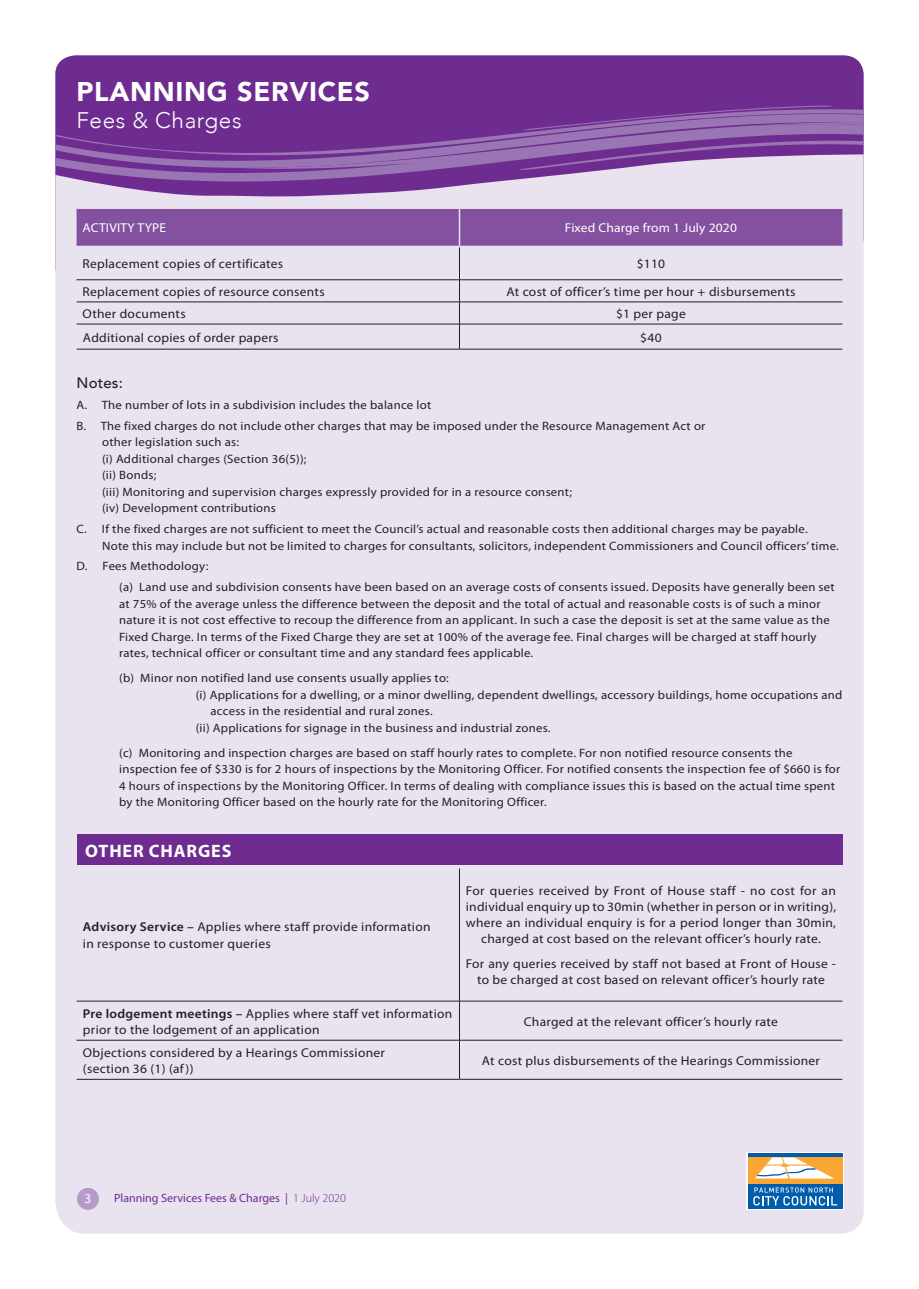
<style>
.page{position:relative;width:919px;height:1289px;background:#fff}
.page>*{position:absolute;margin:0;border:0;box-sizing:border-box;transform-origin:0 0}
.t1{font:900 27px "Avenir";letter-spacing:.025em;color:#fff}
.t2{font:300 22.5px "Avenir";letter-spacing:.025em;color:#fff}
.t3{font:700 18px "Myriad Pro";letter-spacing:.05em;color:#fff}
.t4{font:500 15px "Avenir LT Std";letter-spacing:.01em;color:#231f20}
.t5{font:13.5px "Myriad Pro";color:#fff}
.t6{font:12.9px/16.2px "Myriad Pro";letter-spacing:.02em;color:#231f20;scale:1.05 1}
.t7{font:12.9px "Myriad Pro";letter-spacing:.01em;color:#fff;scale:1.05 1}
.t8{font:12.15px/16.5px "Myriad Pro";letter-spacing:.02em;color:#231f20;scale:1.05 1}
.t9{font:12px "Myriad Pro";color:#6e2c91}
.s1{font-weight:600}
.s2{font-weight:300}
</style>
<div class="page">
<div style="left:55px;top:55px;width:809px;height:235px;background:#6e2c91"></div>
<svg style="left:55px;top:106px;width:808px;height:18px;background:#763997"></svg>
<svg style="left:55px;top:124px;width:808px;height:30px;background:#7d459c"></svg>
<div style="left:55px;top:154px;width:808px;height:1079px;background:#e9e2ef"></div>
<div style="left:77px;top:1187px;width:22px;height:22px;background:#b69bc9;border-radius:50%"></div>
<svg style="left:746px;top:1151px;width:97px;height:58px"></svg>
<div style="left:747px;top:1152px;width:95px;height:56px;background:linear-gradient(to right,#015dab,#015dab)"></div>
<div style="left:747px;top:1152px;width:95px;height:5px;background:#015dab"></div>
<div style="left:747px;top:1157px;width:95px;height:26px;background:#faa633"></div>
<svg style="left:753px;top:1187px;width:84px;height:18px;background:#4186c0"></svg>
<svg style="left:755px;top:1157px;width:78px;height:21px"></svg>
<div style="left:77px;top:834px;width:765px;height:31px;background:#6e2c91"></div>
<div style="left:77px;top:209px;width:765px;height:37px;background:#8351a0"></div>
<hr style="left:77px;top:279px;width:382px;height:1px;background:#231f20">
<hr style="left:459px;top:279px;width:383px;height:1px;background:#231f20">
<hr style="left:77px;top:302px;width:382px;height:1px;background:#231f20">
<hr style="left:459px;top:302px;width:383px;height:1px;background:#231f20">
<hr style="left:77px;top:324px;width:382px;height:1px;background:#231f20">
<hr style="left:459px;top:324px;width:383px;height:1px;background:#231f20">
<hr style="left:77px;top:349px;width:382px;height:1px;background:#231f20">
<hr style="left:459px;top:349px;width:383px;height:1px;background:#231f20">
<hr style="left:459px;top:247px;width:1px;height:32px;background:#231f20">
<svg style="left:459px;top:280px;width:1px;height:69px"></svg>
<hr style="left:77px;top:207px;width:382px;height:2px;background:#e9e2ef">
<hr style="left:459px;top:207px;width:383px;height:2px;background:#e9e2ef">
<hr style="left:458px;top:209px;width:2px;height:37px;background:#e9e2ef">
<hr style="left:77px;top:246px;width:382px;height:1px;background:#e9e2ef">
<hr style="left:459px;top:246px;width:383px;height:1px;background:#e9e2ef">
<hr style="left:77px;top:1000px;width:382px;height:1px;background:#231f20">
<hr style="left:459px;top:1000px;width:383px;height:1px;background:#231f20">
<hr style="left:77px;top:1039px;width:382px;height:1px;background:#231f20">
<hr style="left:459px;top:1039px;width:383px;height:1px;background:#231f20">
<hr style="left:77px;top:1079px;width:382px;height:1px;background:#231f20">
<hr style="left:459px;top:1079px;width:383px;height:1px;background:#231f20">
<hr style="left:459px;top:868px;width:1px;height:132px;background:#231f20">
<hr style="left:459px;top:1001px;width:1px;height:39px;background:#231f20">
<hr style="left:459px;top:1040px;width:1px;height:39px;background:#231f20">
<hr style="left:77px;top:866px;width:382px;height:2px;background:#e9e2ef">
<hr style="left:459px;top:866px;width:383px;height:2px;background:#e9e2ef">
<h1 class="t1" style="left:77px;top:69px;width:295px">PLANNING SERVICES</h1>
<h2 class="t2" style="left:77px;top:107px;width:166px">Fees &amp; Charges</h2>
<p class="t7" style="left:83px;top:220px;width:81px">ACTIVITY TYPE</p>
<p class="t7" style="left:565px;top:220px;width:165px">Fixed Charge from 1 July 2020</p>
<p class="t6" style="left:83px;top:255px;width:192px">Replacement copies of certificates</p>
<p class="t6" style="left:636px;top:255px;width:29px">$110</p>
<p class="t6" style="left:83px;top:283px;width:232px">Replacement copies of resource consents</p>
<p class="t6" style="left:506px;top:283px;width:277px">At cost of officer’s time per hour + disbursements</p>
<p class="t6" style="left:83px;top:305px;width:100px">Other documents</p>
<p class="t6" style="left:616px;top:305px;width:68px">$1 per page</p>
<p class="t6" style="left:83px;top:329px;width:188px">Additional copies of order papers</p>
<p class="t6" style="left:640px;top:329px;width:22px">$40</p>
<p class="t4" style="left:77px;top:374px;width:48px">Notes:</p>
<p class="t8" style="left:77px;top:394px;width:600px;line-height:20.7px">A. The number of lots in a subdivision includes the balance lot<br>B. The fixed charges do not include other charges that may be imposed under the Resource Management Act or</p>
<p class="t8" style="left:102px;top:434px;width:449px">other legislation such as:<br>(i) Additional charges (Section 36(5));<br>(ii) Bonds;<br>(iii) Monitoring and supervision charges expressly provided for in a resource consent; (iv) Development contributions</p>
<p class="t8" style="left:102px;top:520px;width:703px;text-indent:-26px">C. If the fixed charges are not sufficient to meet the Council’s actual and reasonable costs then additional charges may be payable.<br>Note this may include but not be limited to charges for consultants, solicitors, independent Commissioners and Council officers’ time.</p>
<p class="t8" style="left:119px;top:556px;width:683px;line-height:20.7px;text-indent:-43px">D. Fees Methodology:<br>(a) Land use and subdivision consents have been based on an average costs of consents issued. Deposits have generally been set</p>
<p class="t8" style="left:119px;top:595px;width:678px">at 75% of the average unless the difference between the deposit and the total of actual and reasonable costs is of such a minor nature it is not cost effective to recoup the difference from an applicant. In such a case the deposit is set at the same value as the Fixed Charge. In terms of the Fixed Charge they are set at 100% of the average fee. Final charges will be charged at staff hourly rates, technical officer or consultant time and any standard fees applicable.</p>
<p class="t8" style="left:119px;top:669px;width:315px">(b) Minor non notified land use consents usually applies to:</p>
<p class="t8" style="left:196px;top:686px;width:617px">(i) Applications for a dwelling, or a minor dwelling, dependent dwellings, accessory buildings, home occupations and</p>
<p class="t8" style="left:210px;top:702px;width:213px">access in the residential and rural zones.</p>
<p class="t8" style="left:196px;top:719px;width:339px">(ii) Applications for signage in the business and industrial zones.</p>
<p class="t8" style="left:119px;top:744px;width:688px">(c) Monitoring and inspection charges are based on staff hourly rates to complete. For non notified resource consents the inspection fee of $330 is for 2 hours of inspections by the Monitoring Officer. For notified consents the inspection fee of $660 is for 4 hours of inspections by the Monitoring Officer. In terms of dealing with compliance issues this is based on the actual time spent by the Monitoring Officer based on the hourly rate for the Monitoring Officer.</p>
<h3 class="t3" style="left:85px;top:838px;width:148px">OTHER CHARGES</h3>
<p class="t6" style="left:83px;top:918px;width:332px"><span class="s1">Advisory Service –</span> Applies where staff provide information in response to customer queries</p>
<p class="t6" style="left:466px;top:882px;width:354px;text-align:center">For queries received by Front of House staff - no cost for an individual enquiry up to 30min (whether in person or in writing), where an individual enquiry is for a period longer than 30min, charged at cost based on the relevant officer’s hourly rate.</p>
<p class="t6" style="left:466px;top:955px;width:354px;text-align:center">For any queries received by staff not based at Front of House - to be charged at cost based on relevant officer’s hourly rate</p>
<p class="t6" style="left:83px;top:1004px;width:353px"><span class="s1">Pre lodgement meetings –</span> Applies where staff vet information prior to the lodgement of an application</p>
<p class="t6" style="left:524px;top:1013px;width:243px">Charged at the relevant officer’s hourly rate</p>
<p class="t6" style="left:83px;top:1044px;width:289px">Objections considered by a Hearings Commissioner (section 36 (1) (af))</p>
<p class="t6" style="left:482px;top:1052px;width:323px">At cost plus disbursements of the Hearings Commissioner</p>
<p class="t5" style="left:84px;top:1189px;width:8px">3</p>
<p class="t9" style="left:114px;top:1190px;width:233px">Planning Services Fees &amp; Charges | <span class="s2">1 July 2020</span></p>
</div>
